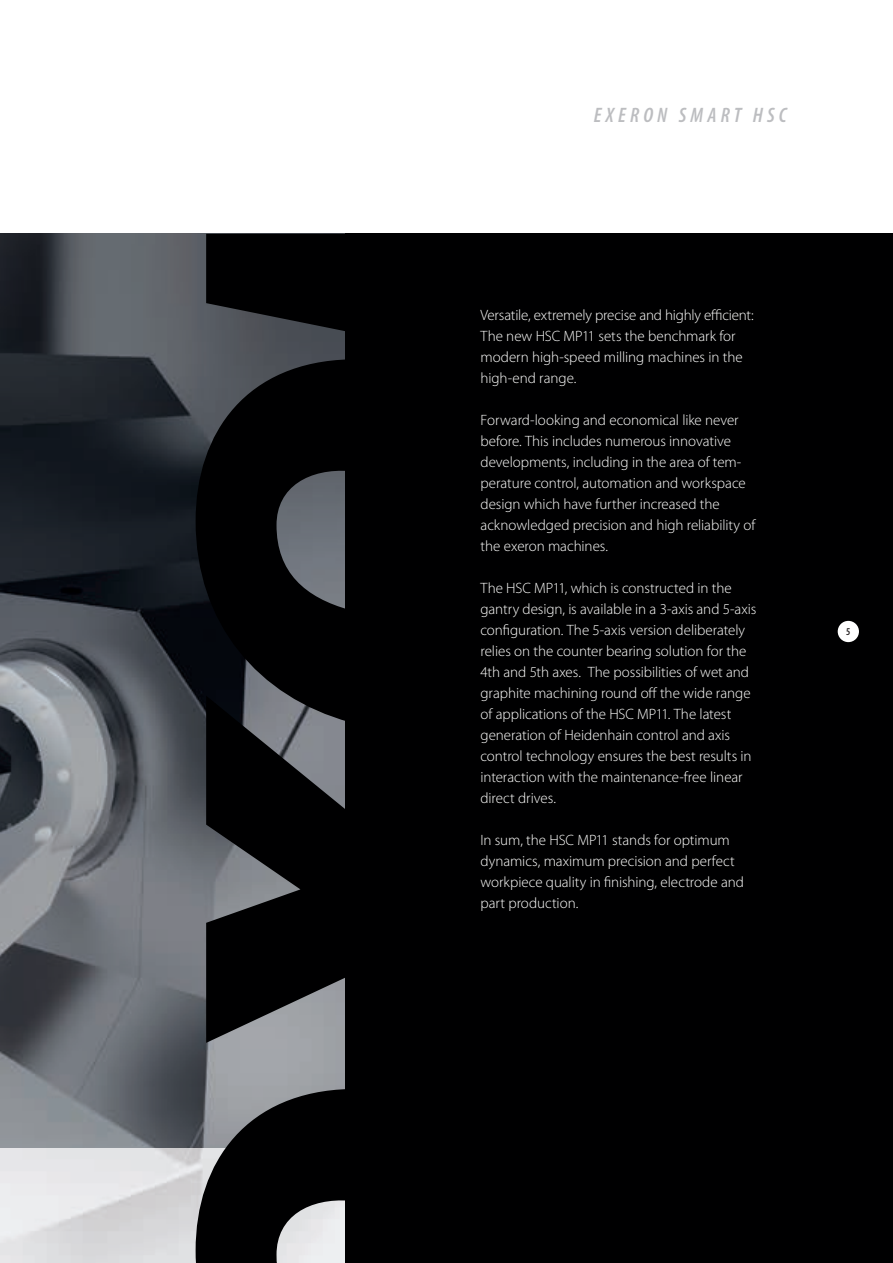
<style>
.page{position:relative;width:893px;height:1263px;background:#fff}
.page>*{position:absolute;margin:0;border:0;box-sizing:border-box;transform-origin:0 0}
.t1{font:italic 600 condensed 21px "Myriad Pro";letter-spacing:.2em;color:#bcbdc0}
.t2{font:300 15px/21px "Myriad Pro";letter-spacing:-.005em;color:#fff}
.t3{font:600 condensed 10.5px "Myriad Pro";color:#231f20}
</style>
<div class="page">
<div style="left:344px;top:234px;width:549px;height:1029px;background:#000001"></div>
<img style="left:0;top:234px;width:344px;height:1029px">
<svg style="left:206px;top:234px;width:138px;height:97px;background:#0b0c0e"></svg>
<svg style="left:196px;top:359px;width:149px;height:363px;background:#1a1b1e"></svg>
<svg style="left:196px;top:1089px;width:149px;height:174px;background:#3d3e3f"></svg>
<svg style="left:206px;top:696px;width:139px;height:347px;background:#2c2d30"></svg>
<div style="left:838px;top:621px;width:21px;height:21px;background:#fff;border-radius:50%"></div>
<h1 class="t1" style="left:594px;top:104px;width:194px">EXERON SMART HSC</h1>
<p class="t2" style="left:480px;top:304px;width:275px">Versatile, extremely precise and highly efficient:<br>The new HSC MP11 sets the benchmark for modern high-speed milling machines in the high-end range.</p>
<p class="t2" style="left:480px;top:409px;width:276px">Forward-looking and economical like never before. This includes numerous innovative developments, including in the area of tem&shy;perature control, automation and workspace design which have further increased the acknowledged precision and high reliability of the exeron machines.</p>
<p class="t2" style="left:480px;top:577px;width:277px">The HSC MP11, which is constructed in the gantry design, is available in a 3-axis and 5-axis configuration. The 5-axis version deliberately relies on the counter bearing solution for the 4th and 5th axes. The possibilities of wet and graphite machining round off the wide range of applications of the HSC MP11. The latest generation of Heidenhain control and axis control technology ensures the best results in interaction with the maintenance-free linear direct drives.</p>
<p class="t2" style="left:480px;top:829px;width:265px">In sum, the HSC MP11 stands for optimum dynamics, maximum precision and perfect workpiece quality in finishing, electrode and part production.</p>
<p class="t3" style="left:846px;top:626px;width:6px">5</p>
</div>
